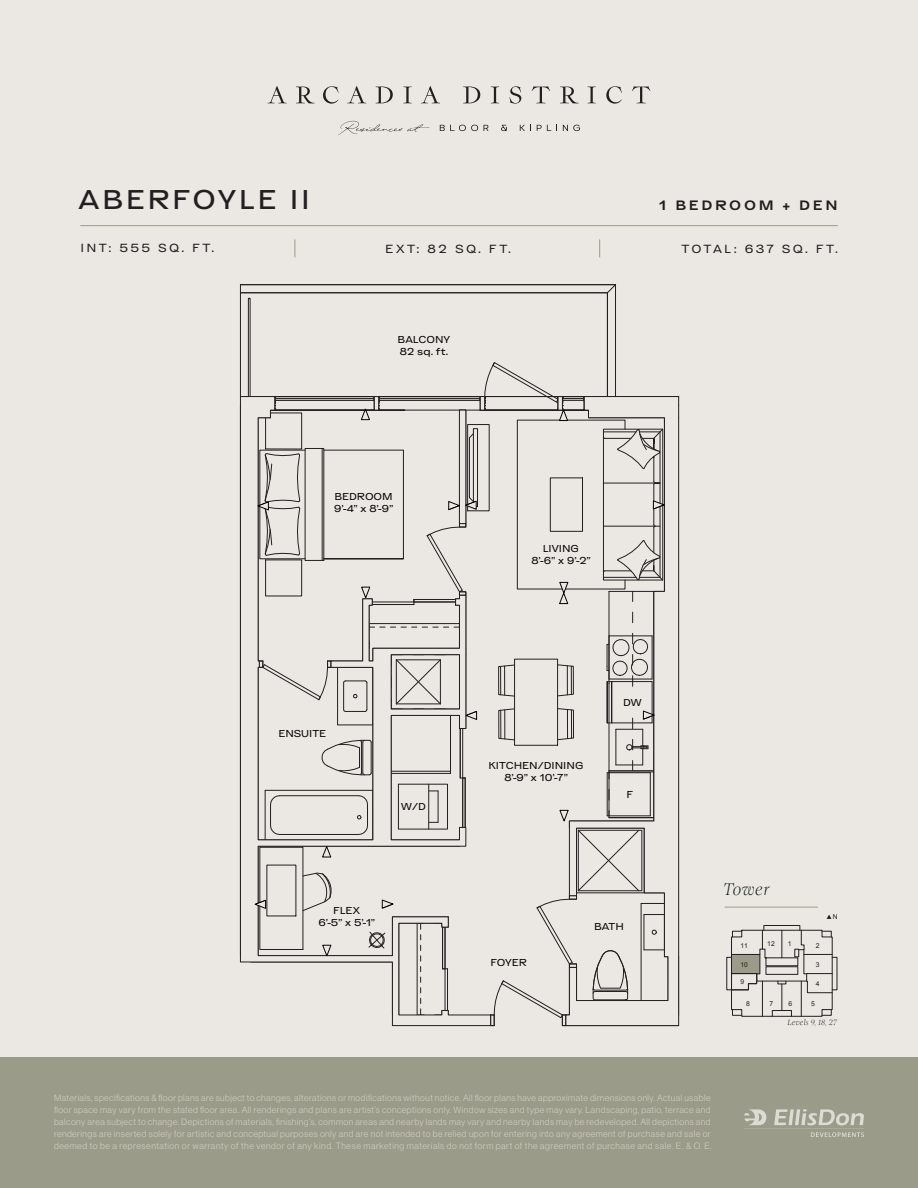
<style>
.page{position:relative;width:918px;height:1188px;background:#ebe8e4}
.page>*{position:absolute;margin:0;border:0;box-sizing:border-box;transform-origin:0 0}
.t1{font:500 expanded 27px "ES Dokument";letter-spacing:.1em;color:#231f20}
.t2{font:italic 16.5px "Romie";letter-spacing:.03em;color:#0e1b11}
.t3{font:700 expanded 13.5px "ES Dokument";letter-spacing:.2em;color:#231f20}
.t4{font:expanded 11.7px "ES Dokument";letter-spacing:.205em;color:#231f20}
.t5{font:expanded 10.05px/12px "ES Dokument";color:#050504;text-align:center}
.t6{font:9px/12px "N Haas Grotesk DS Pro 45 Lt";letter-spacing:.05em;color:#d1cdc5}
.t7{font:italic 7.5px "Romie";letter-spacing:.03em;color:#0e1b11}
.t8{font:6.75px "Arial";color:#231f20}
</style>
<div class="page">
<div style="left:0;top:1057px;width:918px;height:131px;background:#9a9c89"></div>
<svg style="left:338px;top:121px;width:91px;height:14px"></svg>
<svg style="left:440px;top:125px;width:49px;height:6px"></svg>
<svg style="left:501px;top:125px;width:6px;height:6px"></svg>
<svg style="left:520px;top:125px;width:11px;height:6px"></svg>
<svg style="left:537px;top:125px;width:20px;height:6px"></svg>
<svg style="left:563px;top:125px;width:17px;height:6px"></svg>
<svg style="left:268px;top:86px;width:19px;height:17px"></svg>
<svg style="left:296px;top:87px;width:19px;height:16px"></svg>
<svg style="left:323px;top:86px;width:16px;height:18px"></svg>
<svg style="left:347px;top:86px;width:19px;height:17px"></svg>
<svg style="left:376px;top:87px;width:17px;height:16px"></svg>
<svg style="left:403px;top:87px;width:9px;height:16px"></svg>
<svg style="left:421px;top:86px;width:19px;height:17px"></svg>
<svg style="left:463px;top:87px;width:17px;height:16px"></svg>
<svg style="left:491px;top:87px;width:8px;height:16px"></svg>
<svg style="left:509px;top:86px;width:12px;height:18px"></svg>
<svg style="left:532px;top:87px;width:18px;height:16px"></svg>
<svg style="left:560px;top:87px;width:19px;height:16px"></svg>
<svg style="left:588px;top:87px;width:8px;height:16px"></svg>
<svg style="left:606px;top:86px;width:16px;height:18px"></svg>
<svg style="left:632px;top:87px;width:18px;height:16px"></svg>
<svg style="left:744px;top:1109px;width:120px;height:28px"></svg>
<svg style="left:295px;top:239px;width:1px;height:18px"></svg>
<svg style="left:599px;top:239px;width:1px;height:18px"></svg>
<hr style="left:80px;top:225px;width:758px;height:1px;background:#9a9c89">
<div style="left:764px;top:925px;width:36px;height:5px;border:1px solid #231f20"></div>
<svg style="left:731px;top:930px;width:102px;height:87px"></svg>
<svg style="left:827px;top:915px;width:5px;height:4px"></svg>
<hr style="left:725px;top:907px;width:93px;height:1px;background:#9a9c89">
<div style="left:248px;top:298px;width:2px;height:99px;border:1px solid #231f20"></div>
<hr style="left:240px;top:284px;width:376px;height:1px;background:#231f20">
<hr style="left:240px;top:293px;width:367px;height:1px;background:#231f20">
<svg style="left:607px;top:285px;width:8px;height:8px"></svg>
<hr style="left:615px;top:285px;width:1px;height:112px;background:#231f20">
<hr style="left:607px;top:293px;width:1px;height:104px;background:#231f20">
<hr style="left:240px;top:285px;width:1px;height:112px;background:#231f20">
<svg style="left:240px;top:362px;width:440px;height:664px"></svg>
<div style="left:622px;top:696px;width:21px;height:13px;background:#ebe8e4"></div>
<h1 class="t1" style="left:79px;top:179px;width:233px">ABERFOYLE II</h1>
<h3 class="t3" style="left:659px;top:194px;width:180px">1 BEDROOM + DEN</h3>
<p class="t4" style="left:80px;top:239px;width:135px">INT: 555 SQ. FT.</p>
<p class="t4" style="left:385px;top:240px;width:127px">EXT: 82 SQ. FT.</p>
<p class="t4" style="left:682px;top:240px;width:158px">TOTAL: 637 SQ. FT.</p>
<p class="t5" style="left:398px;top:333px;width:54px;text-align:left">BALCONY<br>82 sq. ft.</p>
<p class="t5" style="left:334px;top:490px;width:61px;text-align:left">BEDROOM<br>9’-4” x 8’-9”</p>
<p class="t5" style="left:531px;top:542px;width:61px">LIVING<br>8’-6” x 9’-2”</p>
<p class="t5" style="left:278px;top:727px;width:49px">ENSUITE</p>
<p class="t5" style="left:401px;top:800px;width:26px">W/D</p>
<p class="t5" style="left:489px;top:759px;width:97px">KITCHEN/DINING<br>8’-9” x 10’-7”</p>
<p class="t5" style="left:623px;top:696px;width:20px">DW</p>
<p class="t5" style="left:626px;top:788px;width:8px">F</p>
<p class="t5" style="left:319px;top:904px;width:58px">FLEX<br>6’-5” x 5’-1”</p>
<p class="t5" style="left:491px;top:956px;width:38px">FOYER</p>
<p class="t5" style="left:594px;top:920px;width:31px">BATH</p>
<h2 class="t2" style="left:723px;top:876px;width:48px">Tower</h2>
<p class="t8" style="left:740px;top:941px;width:9px">11</p>
<p class="t8" style="left:767px;top:939px;width:9px">12</p>
<p class="t8" style="left:740px;top:960px;width:9px">10</p>
<p class="t8" style="left:740px;top:977px;width:5px">9</p>
<p class="t8" style="left:788px;top:939px;width:5px">1</p>
<p class="t8" style="left:816px;top:941px;width:5px">2</p>
<p class="t8" style="left:816px;top:960px;width:5px">3</p>
<p class="t8" style="left:816px;top:979px;width:5px">4</p>
<p class="t8" style="left:746px;top:999px;width:5px">8</p>
<p class="t8" style="left:769px;top:999px;width:5px">7</p>
<p class="t8" style="left:789px;top:999px;width:5px">6</p>
<p class="t8" style="left:811px;top:999px;width:5px">5</p>
<p class="t8" style="left:833px;top:912px;width:6px">N</p>
<p class="t7" style="left:787px;top:1017px;width:51px">Levels 9, 18, 27</p>
<p class="t6" style="left:54px;top:1092px;width:659px">Materials, specifications &amp; floor plans are subject to changes, alterations or modifications without notice. All floor plans have approximate dimensions only. Actual usable floor space may vary from the stated floor area. All renderings and plans are artist’s conceptions only. Window sizes and type may vary. Landscaping, patio, terrace and balcony area subject to change. Depictions of materials, finishing’s, common areas and nearby lands may vary and nearby lands may be redeveloped. All depictions and renderings are inserted solely for artistic and conceptual purposes only and are not intended to be relied upon for entering into any agreement of purchase and sale or deemed to be a representation or warranty of the vendor of any kind. These marketing materials do not form part of the agreement of purchase and sale. E. &amp; O. E.</p>
</div>
